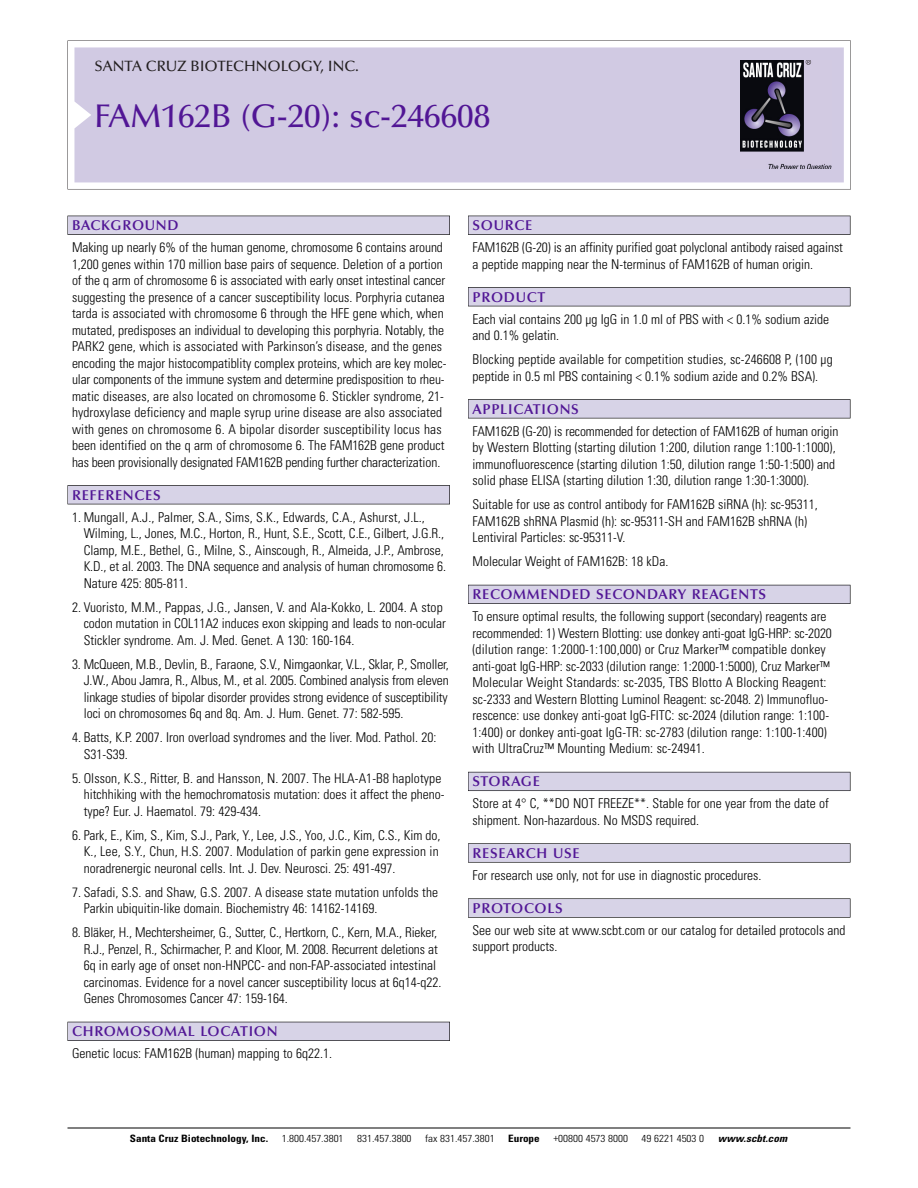
<style>
.page{position:relative;width:918px;height:1188px;background:#fff}
.page>*{position:absolute;margin:0;border:0;box-sizing:border-box;transform-origin:0 0}
.t1{font:500 33px "Optima";color:#511695}
.t2{font:500 15px "Optima";color:#231f20}
.t3{font:600 14.25px "Optima";letter-spacing:.05em;color:#511695}
.t4{font:300 condensed 13.5px/16.5px "Univers";color:#000}
.t5{font:300 condensed 10.2px "Univers";color:#000;scale:1.1 1}
.t6{font:700 condensed 10.2px "Univers";color:#000;scale:1.1 1}
.t7{font:italic 700 condensed 10.2px "Univers";letter-spacing:.005em;color:#000;scale:1.1 1}
</style>
<div class="page">
<svg style="left:68px;top:40px;width:783px;height:149px"></svg>
<div style="left:74px;top:47px;width:770px;height:135px;background:#d1cae3"></div>
<img style="left:741px;top:60px;width:90px;height:108px">
<div style="left:68px;top:216px;width:382px;height:19px;background:#525155"></div>
<div style="left:68px;top:216px;width:381px;height:18px;background:#d7d3e7"></div>
<div style="left:68px;top:485px;width:382px;height:19px;background:#525155"></div>
<div style="left:68px;top:486px;width:381px;height:18px;background:#d7d3e7"></div>
<div style="left:68px;top:1022px;width:382px;height:19px;background:#525158"></div>
<div style="left:68px;top:1022px;width:381px;height:18px;background:#d7d3e7"></div>
<div style="left:468px;top:216px;width:382px;height:19px;background:#525155"></div>
<div style="left:468px;top:216px;width:382px;height:18px;background:#d7d3e7"></div>
<div style="left:468px;top:287px;width:382px;height:19px;background:#525155"></div>
<div style="left:468px;top:288px;width:382px;height:18px;background:#d7d3e7"></div>
<div style="left:468px;top:399px;width:382px;height:19px;background:#545357"></div>
<div style="left:468px;top:400px;width:382px;height:18px;background:#d7d3e7"></div>
<div style="left:468px;top:585px;width:382px;height:19px;background:#54535a"></div>
<div style="left:468px;top:585px;width:382px;height:18px;background:#d7d3e7"></div>
<div style="left:468px;top:772px;width:382px;height:19px;background:#5b5a62"></div>
<div style="left:468px;top:772px;width:382px;height:18px;background:#d7d3e7"></div>
<div style="left:468px;top:843px;width:382px;height:20px;background:#666667"></div>
<div style="left:468px;top:844px;width:382px;height:18px;background:#d7d3e7"></div>
<div style="left:468px;top:898px;width:382px;height:20px;background:#666"></div>
<div style="left:468px;top:899px;width:382px;height:18px;background:#d7d3e7"></div>
<hr style="left:68px;top:1128px;width:782px;height:1px;background:#000">
<p class="t2" style="left:94px;top:61px;width:266px">SANTA CRUZ BIOTECHNOLOGY, INC.</p>
<h1 class="t1" style="left:94px;top:103px;width:397px">FAM162B (G-20): sc-246608</h1>
<p class="t3" style="left:72px;top:219px;width:108px">BACKGROUND</p>
<p class="t4" style="left:72px;top:240px;width:376px">Making up nearly 6% of the human genome, chromosome 6 contains around 1,200 genes within 170 million base pairs of sequence. Deletion of a portion of the q arm of chromosome 6 is associated with early onset intestinal cancer suggesting the presence of a cancer susceptibility locus. Porphyria cutanea tarda is associated with chromosome 6 through the HFE gene which, when mutated, predisposes an individual to developing this porphyria. Notably, the PARK2 gene, which is associated with Parkinson’s disease, and the genes encoding the major histocompatiblity complex proteins, which are key molec&shy;ular components of the immune system and determine predisposition to rheu&shy;matic diseases, are also located on chromosome 6. Stickler syndrome, 21- hydroxylase deficiency and maple syrup urine disease are also associated with genes on chromosome 6. A bipolar disorder susceptibility locus has been identified on the q arm of chromosome 6. The FAM162B gene product has been provisionally designated FAM162B pending further characterization.</p>
<p class="t3" style="left:72px;top:489px;width:90px">REFERENCES</p>
<p class="t4" style="left:84px;top:510px;width:364px;text-indent:-12px">1. Mungall, A.J., Palmer, S.A., Sims, S.K., Edwards, C.A., Ashurst, J.L., Wilming, L., Jones, M.C., Horton, R., Hunt, S.E., Scott, C.E., Gilbert, J.G.R., Clamp, M.E., Bethel, G., Milne, S., Ainscough, R., Almeida, J.P., Ambrose, K.D., et al. 2003. The DNA sequence and analysis of human chromosome 6.<br>Nature 425: 805-811.</p>
<p class="t4" style="left:84px;top:600px;width:364px;text-indent:-12px">2. Vuoristo, M.M., Pappas, J.G., Jansen, V. and Ala-Kokko, L. 2004. A stop codon mutation in COL11A2 induces exon skipping and leads to non-ocular<br>Stickler syndrome. Am. J. Med. Genet. A 130: 160-164.</p>
<p class="t4" style="left:84px;top:657px;width:367px;text-align:justify;text-indent:-12px">3. McQueen, M.B., Devlin, B., Faraone, S.V., Nimgaonkar, V.L., Sklar, P., Smoller, J.W., Abou Jamra, R., Albus, M., et al. 2005. Combined analysis from eleven linkage studies of bipolar disorder provides strong evidence of susceptibility loci on chromosomes 6q and 8q. Am. J. Hum. Genet. 77: 582-595.</p>
<p class="t4" style="left:84px;top:730px;width:354px;text-indent:-12px">4. Batts, K.P. 2007. Iron overload syndromes and the liver. Mod. Pathol. 20:<br>S31-S39.</p>
<p class="t4" style="left:84px;top:771px;width:362px;text-indent:-12px">5. Olsson, K.S., Ritter, B. and Hansson, N. 2007. The HLA-A1-B8 haplotype hitchhiking with the hemochromatosis mutation: does it affect the pheno&shy;type? Eur. J. Haematol. 79: 429-434.</p>
<p class="t4" style="left:84px;top:828px;width:358px;text-indent:-12px">6. Park, E., Kim, S., Kim, S.J., Park, Y., Lee, J.S., Yoo, J.C., Kim, C.S., Kim do,<br>K., Lee, S.Y., Chun, H.S. 2007. Modulation of parkin gene expression in noradrenergic neuronal cells. Int. J. Dev. Neurosci. 25: 491-497.</p>
<p class="t4" style="left:84px;top:885px;width:356px;text-indent:-12px">7. Safadi, S.S. and Shaw, G.S. 2007. A disease state mutation unfolds the<br>Parkin ubiquitin-like domain. Biochemistry 46: 14162-14169.</p>
<p class="t4" style="left:84px;top:925px;width:359px;text-indent:-12px">8. Bläker, H., Mechtersheimer, G., Sutter, C., Hertkorn, C., Kern, M.A., Rieker, R.J., Penzel, R., Schirmacher, P. and Kloor, M. 2008. Recurrent deletions at 6q in early age of onset non-HNPCC- and non-FAP-associated intestinal carcinomas. Evidence for a novel cancer susceptibility locus at 6q14-q22.<br>Genes Chromosomes Cancer 47: 159-164.</p>
<p class="t3" style="left:72px;top:1026px;width:207px">CHROMOSOMAL LOCATION</p>
<p class="t4" style="left:72px;top:1046px;width:262px">Genetic locus: FAM162B (human) mapping to 6q22.1.</p>
<p class="t3" style="left:473px;top:219px;width:61px">SOURCE</p>
<p class="t4" style="left:473px;top:240px;width:372px">FAM162B (G-20) is an affinity purified goat polyclonal antibody raised against a peptide mapping near the N-terminus of FAM162B of human origin.</p>
<p class="t3" style="left:473px;top:291px;width:74px">PRODUCT</p>
<p class="t4" style="left:473px;top:312px;width:358px">Each vial contains 200 µg IgG in 1.0 ml of PBS with &lt; 0.1% sodium azide and 0.1% gelatin.</p>
<p class="t4" style="left:473px;top:352px;width:362px">Blocking peptide available for competition studies, sc-246608 P, (100 µg peptide in 0.5 ml PBS containing &lt; 0.1% sodium azide and 0.2% BSA).</p>
<p class="t3" style="left:473px;top:403px;width:108px">APPLICATIONS</p>
<p class="t4" style="left:473px;top:424px;width:367px">FAM162B (G-20) is recommended for detection of FAM162B of human origin by Western Blotting (starting dilution 1:200, dilution range 1:100-1:1000), immunofluorescence (starting dilution 1:50, dilution range 1:50-1:500) and solid phase ELISA (starting dilution 1:30, dilution range 1:30-1:3000).</p>
<p class="t4" style="left:473px;top:497px;width:347px">Suitable for use as control antibody for FAM162B siRNA (h): sc-95311,<br>FAM162B shRNA Plasmid (h): sc-95311-SH and FAM162B shRNA (h)<br>Lentiviral Particles: sc-95311-V.</p>
<p class="t4" style="left:473px;top:554px;width:197px">Molecular Weight of FAM162B: 18 kDa.</p>
<p class="t3" style="left:473px;top:589px;width:295px">RECOMMENDED SECONDARY REAGENTS</p>
<p class="t4" style="left:473px;top:609px;width:361px">To ensure optimal results, the following support (secondary) reagents are recommended: 1) Western Blotting: use donkey anti-goat IgG-HRP: sc-2020 (dilution range: 1:2000-1:100,000) or Cruz Marker™ compatible donkey anti-goat IgG-HRP: sc-2033 (dilution range: 1:2000-1:5000), Cruz Marker™ Molecular Weight Standards: sc-2035, TBS Blotto A Blocking Reagent: sc-2333 and Western Blotting Luminol Reagent: sc-2048. 2) Immunofluo&shy;rescence: use donkey anti-goat IgG-FITC: sc-2024 (dilution range: 1:100- 1:400) or donkey anti-goat IgG-TR: sc-2783 (dilution range: 1:100-1:400) with UltraCruz™ Mounting Medium: sc-24941.</p>
<p class="t3" style="left:473px;top:776px;width:69px">STORAGE</p>
<p class="t4" style="left:473px;top:796px;width:358px">Store at 4° C, **DO NOT FREEZE**. Stable for one year from the date of shipment. Non-hazardous. No MSDS required.</p>
<p class="t3" style="left:473px;top:847px;width:109px">RESEARCH USE</p>
<p class="t4" style="left:473px;top:868px;width:290px">For research use only, not for use in diagnostic procedures.</p>
<p class="t3" style="left:473px;top:902px;width:92px">PROTOCOLS</p>
<p class="t4" style="left:473px;top:923px;width:375px">See our web site at www.scbt.com or our catalog for detailed protocols and support products.</p>
<p class="t6" style="left:130px;top:1135px;width:127px">Santa Cruz Biotechnology, Inc.</p>
<p class="t5" style="left:282px;top:1135px;width:58px">1.800.457.3801</p>
<p class="t5" style="left:357px;top:1135px;width:51px">831.457.3800</p>
<p class="t5" style="left:425px;top:1135px;width:65px">fax 831.457.3801</p>
<p class="t6" style="left:508px;top:1135px;width:30px">Europe</p>
<p class="t5" style="left:553px;top:1135px;width:69px">+00800 4573 8000</p>
<p class="t5" style="left:642px;top:1135px;width:58px">49 6221 4503 0</p>
<p class="t7" style="left:718px;top:1135px;width:64px">www.scbt.com</p>
</div>
